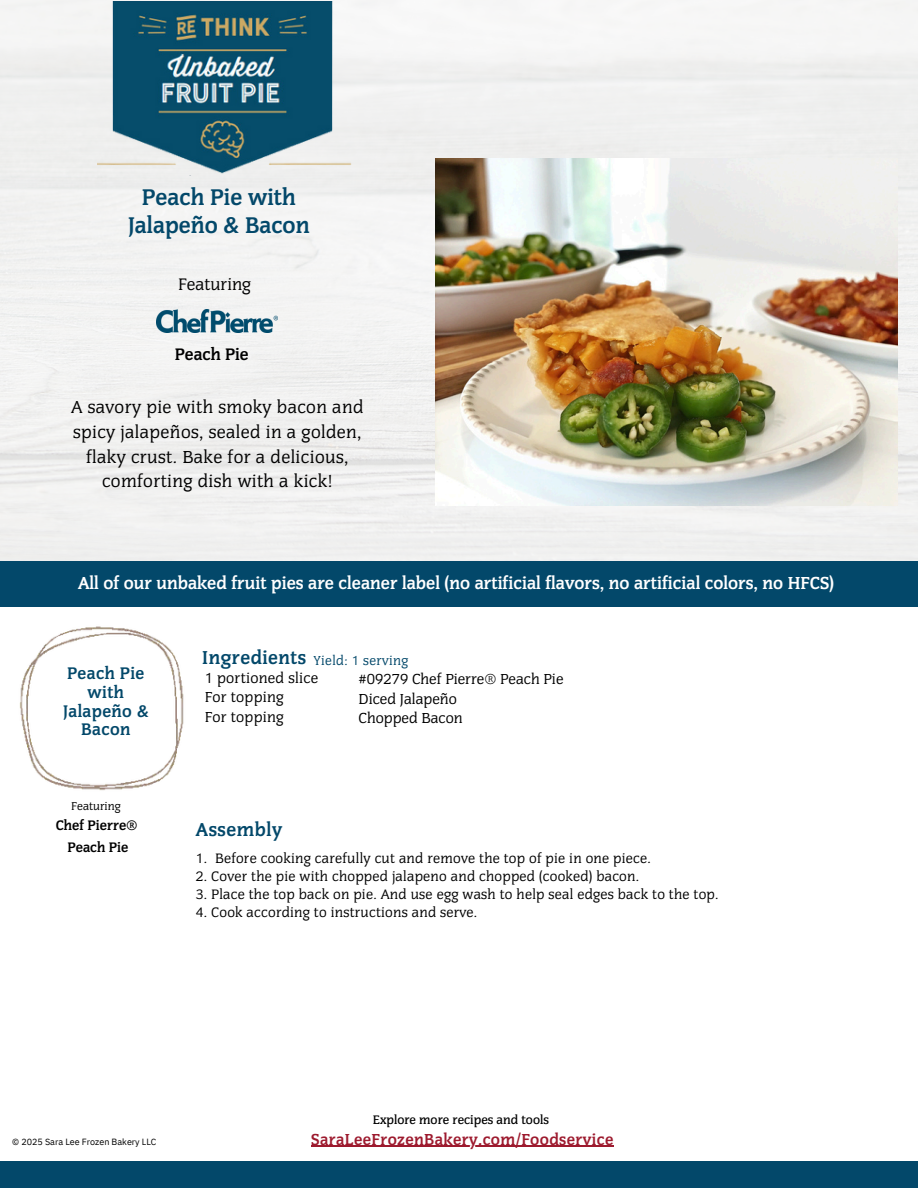
<style>
.page{position:relative;width:918px;height:1188px;background:#fff}
.page>*{position:absolute;margin:0;border:0;box-sizing:border-box;transform-origin:0 0}
.t1{font:700 23.55px/28.2px "Congress";color:#03486a;text-align:center}
.t2{font:700 19.35px "Congress";letter-spacing:.025em;color:#03486a}
.t3{font:18px/24.8px "Congress";letter-spacing:.02em;color:#000;text-align:center}
.t4{font:700 18px "Congress";color:#fff}
.t5{font:700 17.4px/18.6px "Congress";letter-spacing:.02em;color:#03486a;text-align:center}
.t6{font:17.25px "Congress";color:#000}
.t7{font:700 17.25px "Congress";color:#000}
.t8{font:700 16.5px "Congress";letter-spacing:.025em;color:#9d1a2e}
.t9{font:15px "Congress";color:#000}
.t10{font:700 14.25px "Congress";color:#000}
.t11{font:14.1px "Congress";letter-spacing:.015em;color:#000}
.t12{font:13.5px "Congress";letter-spacing:.03em;color:#03486a}
.t13{font:500 12.75px "Congress";color:#000}
.t14{font:11.7px "Congress";color:#000}
.t15{font:9px "IBM Plex Sans";color:#000}
</style>
<div class="page">
<img style="left:19px;top:626px;width:165px;height:165px">
<div style="left:0;top:1162px;width:918px;height:26px;background:#03486a"></div>
<div style="left:0;top:0;width:918px;height:561px;background:#f1f1f1"></div>
<div style="left:0;top:561px;width:918px;height:46px;background:#03486a"></div>
<img style="left:156px;top:310px;width:122px;height:22px">
<img style="left:97px;top:1px;width:266px;height:174px">
<img style="left:436px;top:159px;width:462px;height:346px">
<hr style="left:311px;top:1146px;width:303px;height:1px;background:#9d1a2e">
<h4 class="t1" style="left:128px;top:185px;width:183px">Peach Pie with<br>Jalapeño &amp; Bacon</h4>
<p class="t6" style="left:178px;top:277px;width:74px">Featuring</p>
<h5 class="t7" style="left:175px;top:346px;width:75px">Peach Pie</h5>
<h3 class="t3" style="left:71px;top:396px;width:294px">A savory pie with smoky bacon and spicy jalapeños, sealed in a golden, flaky crust. Bake for a delicious, comforting dish with a kick!</h3>
<p class="t4" style="left:78px;top:575px;width:758px">All of our unbaked fruit pies are cleaner label (no artificial flavors, no artificial colors, no HFCS)</p>
<h4 class="t5" style="left:63px;top:666px;width:87px">Peach Pie with<br>Jalapeño &amp;<br>Bacon</h4>
<p class="t14" style="left:71px;top:801px;width:51px">Featuring</p>
<p class="t10" style="left:56px;top:819px;width:84px">Chef Pierre®</p>
<p class="t10" style="left:67px;top:841px;width:63px">Peach Pie</p>
<p class="t2" style="left:202px;top:649px;width:106px">Ingredients</p>
<h2 class="t12" style="left:314px;top:654px;width:96px">Yield: 1 serving</h2>
<p class="t9" style="left:205px;top:672px;width:115px">1 portioned slice</p>
<p class="t9" style="left:205px;top:691px;width:81px">For topping</p>
<p class="t9" style="left:205px;top:710px;width:81px">For topping</p>
<p class="t9" style="left:359px;top:673px;width:206px">#09279 Chef Pierre® Peach Pie</p>
<p class="t9" style="left:359px;top:692px;width:100px">Diced Jalapeño</p>
<h1 class="t9" style="left:359px;top:711px;width:106px">Chopped Bacon</h1>
<h6 class="t2" style="left:196px;top:821px;width:88px">Assembly</h6>
<h6 class="t11" style="left:196px;top:853px;width:457px">1. Before cooking carefully cut and remove the top of pie in one piece.</h6>
<h2 class="t11" style="left:196px;top:871px;width:445px">2. Cover the pie with chopped jalapeno and chopped (cooked) bacon.</h2>
<p class="t11" style="left:196px;top:889px;width:524px">3. Place the top back on pie. And use egg wash to help seal edges back to the top.</p>
<p class="t11" style="left:196px;top:907px;width:283px">4. Cook according to instructions and serve.</p>
<p class="t15" style="left:12px;top:1135px;width:146px">© 2025 Sara Lee Frozen Bakery LLC</p>
<h2 class="t13" style="left:373px;top:1115px;width:178px">Explore more recipes and tools</h2>
<p class="t8" style="left:311px;top:1132px;width:304px">SaraLeeFrozenBakery.com/Foodservice</p>
</div>
